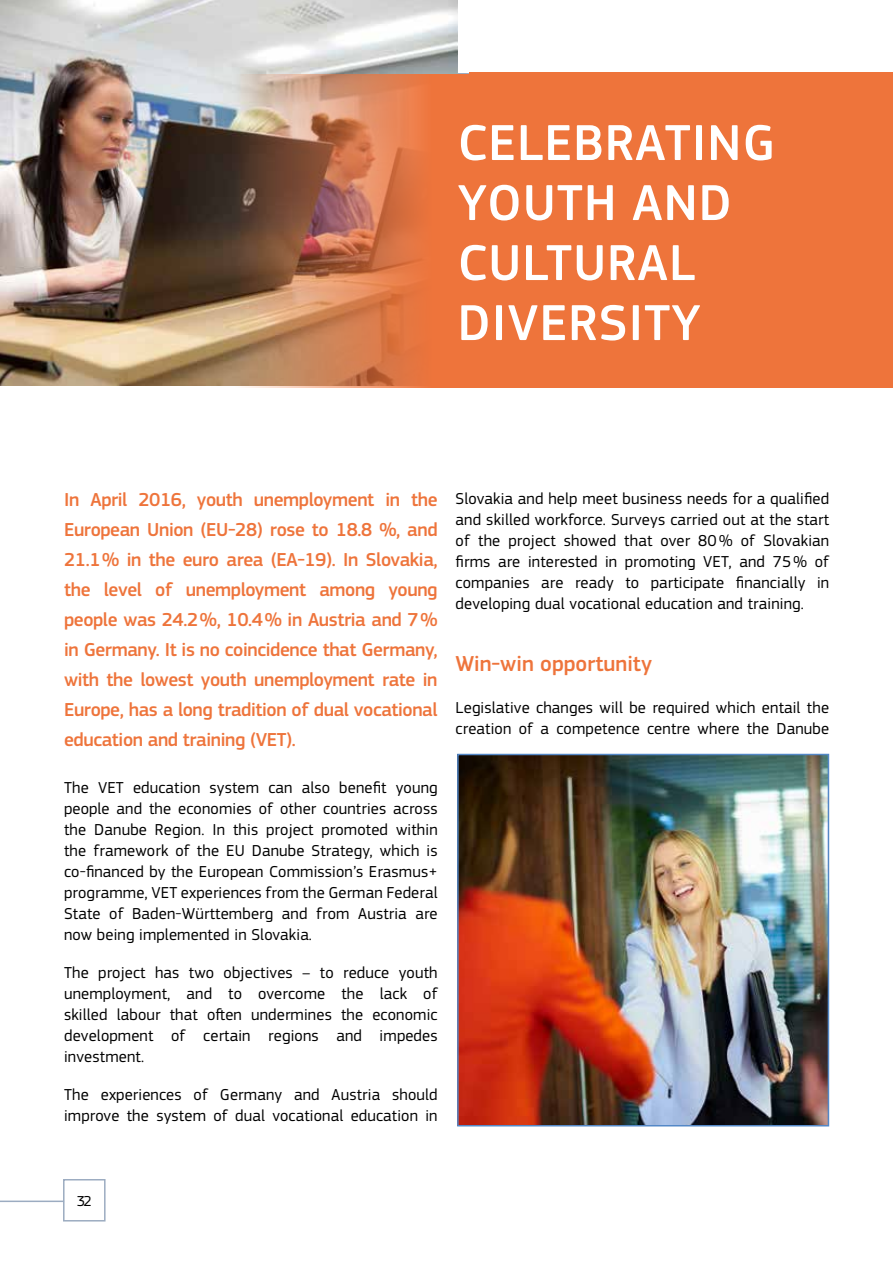
<style>
.page{position:relative;width:893px;height:1263px;background:#fff}
.page>*{position:absolute;margin:0;border:0;box-sizing:border-box;transform-origin:0 0}
.t1{font:500 52.5px/60px "EC Square Sans Pro";letter-spacing:.02em;color:#fff}
.t2{font:500 22.5px "EC Square Sans Pro";color:#ee743b}
.t3{font:500 19.5px/30px "EC Square Sans Pro";letter-spacing:-.02em;color:#ee743b;text-align:justify}
.t4{font:16.5px/21px "EC Square Sans Pro";letter-spacing:.01em;color:#000;text-align:justify}
.t5{font:15px "EC Square Sans Pro";color:#000}
</style>
<div class="page">
<div style="left:63px;top:1179px;width:43px;height:42px;border:2px solid #9cacc1"></div>
<hr style="left:0;top:1200px;width:64px;height:2px;background:#9cacc1">
<hr style="left:0;top:73px;width:893px;height:2px;background:#9cacc1">
<img style="left:460px;top:757px;width:366px;height:366px">
<div style="left:457px;top:754px;width:372px;height:372px;border:2px solid #5488c7"></div>
<div style="left:470px;top:72px;width:423px;height:315px;background:#ee743b"></div>
<img style="left:0;top:0;width:457px;height:386px">
<img style="left:212px;top:74px;width:258px;height:313px">
<h1 class="t1" style="left:458px;top:114px;width:319px">CELEBRATING<br>YOUTH AND<br>CULTURAL<br>DIVERSITY</h1>
<p class="t3" style="left:64px;top:485px;width:375px">In April 2016, youth unemployment in the European Union (EU-28) rose to 18.8 %, and 21.1% in the euro area (EA-19). In Slovakia, the level of unemployment among young people was 24.2%, 10.4% in Austria and 7% in Germany. It is no coincidence that Germany, with the lowest youth unemployment rate in Europe, has a long tradition of dual vocational education and training (VET).</p>
<p class="t4" style="left:64px;top:777px;width:375px">The VET education system can also benefit young people and the economies of other countries across the Danube Region. In this project promoted within the framework of the EU Danube Strategy, which is co-financed by the European Commission’s Erasmus+ programme, VET experiences from the German Federal State of Baden-Württemberg and from Austria are now being implemented in Slovakia.</p>
<p class="t4" style="left:64px;top:962px;width:375px">The project has two objectives – to reduce youth unemployment, and to overcome the lack of skilled labour that often undermines the economic development of certain regions and impedes investment.</p>
<p class="t4" style="left:64px;top:1084px;width:375px">The experiences of Germany and Austria should improve the system of dual vocational education in</p>
<p class="t4" style="left:456px;top:488px;width:375px">Slovakia and help meet business needs for a qualified and skilled workforce. Surveys carried out at the start of the project showed that over 80 % of Slovakian firms are interested in promoting VET, and 75 % of companies are ready to participate financially in developing dual vocational education and training.</p>
<h2 class="t2" style="left:456px;top:650px;width:198px">Win-win opportunity</h2>
<p class="t4" style="left:456px;top:697px;width:375px">Legislative changes will be required which entail the creation of a competence centre where the Danube</p>
<p class="t5" style="left:77px;top:1192px;width:16px">32</p>
</div>
